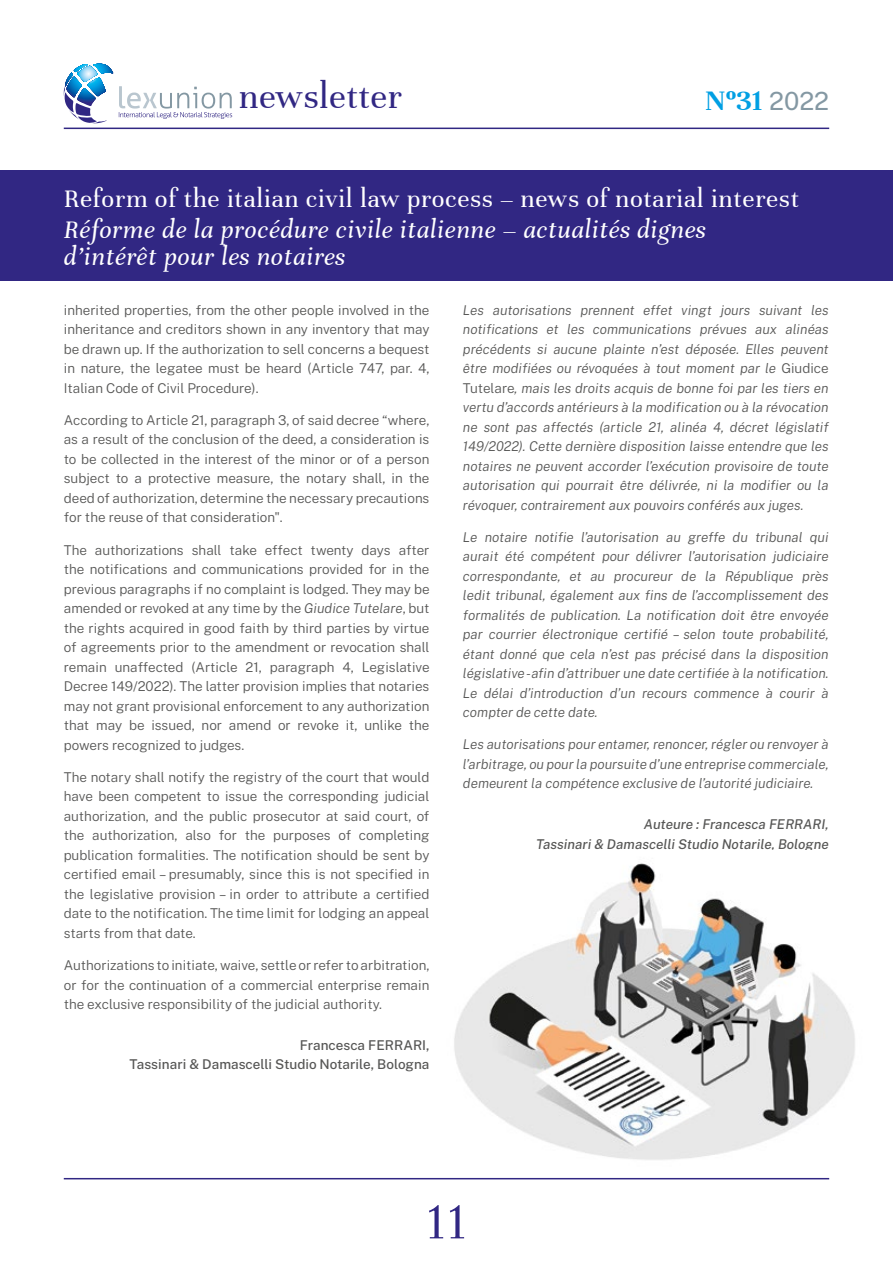
<style>
.page{position:relative;width:893px;height:1263px;background:#fff}
.page>*{position:absolute;margin:0;border:0;box-sizing:border-box;transform-origin:0 0}
.t1{font:54px "Unna";color:#312783}
.t2{font:37.5px "Unna";letter-spacing:.01em;color:#312783}
.t3{font:700 30.3px "Unna";color:#009fe3}
.t4{font:italic 27px/27px "Unna";letter-spacing:.025em;color:#fff}
.t5{font:27px "Unna";letter-spacing:.025em;color:#fff}
.t6{font:100 13.5px/19.5px "Public Sans";color:#575756;text-align:justify}
.t7{font:italic 100 13.5px/19.5px "Public Sans";color:#575756;text-align:justify}
.t8{font:italic 100 13.5px/19.5px "Public Sans";color:#575756;text-align:right}
.t9{font:100 13.5px/19.5px "Public Sans";color:#575756;text-align:right}
.s1{font-family:"Public Sans";font-weight:100;font-size:25.05px;color:#8498a3}
.s2{font-style:italic}
.s3{font-style:normal}
</style>
<div class="page">
<hr style="left:64px;top:128px;width:765px;height:1px;background:#312783">
<hr style="left:64px;top:1178px;width:765px;height:1px;background:#312783">
<svg style="left:119px;top:86px;width:113px;height:33px"></svg>
<svg style="left:64px;top:64px;width:49px;height:34px"></svg>
<div style="left:0;top:170px;width:893px;height:111px;background:#312783"></div>
<img style="left:454px;top:863px;width:401px;height:297px">
<h2 class="t2" style="left:239px;top:75px;width:165px">newsletter</h2>
<h3 class="t3" style="left:705px;top:83px;width:125px">Nº31 <span class="s1">2022</span></h3>
<h3 class="t5" style="left:64px;top:183px;width:737px">Reform of the italian civil law process – news of notarial interest</h3>
<h3 class="t4" style="left:64px;top:216px;width:643px">Réforme de la procédure civile italienne – actualités dignes d’intérêt pour les notaires</h3>
<p class="t6" style="left:64px;top:299px;width:367px">inherited properties, from the other people involved in the inheritance and creditors shown in any inventory that may be drawn up. If the authorization to sell concerns a bequest in nature, the legatee must be heard (Article 747, par. 4, Italian Code of Civil Procedure).</p>
<p class="t6" style="left:64px;top:409px;width:367px">According to Article 21, paragraph 3, of said decree “where, as a result of the conclusion of the deed, a consideration is to be collected in the interest of the minor or of a person subject to a protective measure, the notary shall, in the deed of authorization, determine the necessary precautions for the reuse of that consideration".</p>
<p class="t6" style="left:64px;top:539px;width:367px">The authorizations shall take effect twenty days after the notifications and communications provided for in the previous paragraphs if no complaint is lodged. They may be amended or revoked at any time by the <span class="s2">Giudice Tutelare</span>, but the rights acquired in good faith by third parties by virtue of agreements prior to the amendment or revocation shall remain unaffected (Article 21, paragraph 4, Legislative Decree 149/2022). The latter provision implies that notaries may not grant provisional enforcement to any authorization that may be issued, nor amend or revoke it, unlike the powers recognized to judges.</p>
<p class="t6" style="left:64px;top:766px;width:367px">The notary shall notify the registry of the court that would have been competent to issue the corresponding judicial authorization, and the public prosecutor at said court, of the authorization, also for the purposes of completing publication formalities. The notification should be sent by certified email – presumably, since this is not specified in the legislative provision – in order to attribute a certified date to the notification. The time limit for lodging an appeal starts from that date.</p>
<p class="t6" style="left:64px;top:955px;width:367px">Authorizations to initiate, waive, settle or refer to arbitration, or for the continuation of a commercial enterprise remain the exclusive responsibility of the judicial authority.</p>
<p class="t9" style="left:130px;top:1034px;width:301px">Francesca FERRARI,<br>Tassinari &amp; Damascelli Studio Notarile, Bologna</p>
<p class="t7" style="left:463px;top:300px;width:367px">Les autorisations prennent effet vingt jours suivant les notifications et les communications prévues aux alinéas précédents si aucune plainte n’est déposée. Elles peuvent être modifiées ou révoquées à tout moment par le <span class="s3">Giudice Tutelare</span>, mais les droits acquis de bonne foi par les tiers en vertu d’accords antérieurs à la modification ou à la révocation ne sont pas affectés (article 21, alinéa 4, décret législatif 149/2022). Cette dernière disposition laisse entendre que les notaires ne peuvent accorder l’exécution provisoire de toute autorisation qui pourrait être délivrée, ni la modifier ou la révoquer, contrairement aux pouvoirs conférés aux juges.</p>
<p class="t7" style="left:463px;top:527px;width:367px">Le notaire notifie l’autorisation au greffe du tribunal qui aurait été compétent pour délivrer l’autorisation judiciaire correspondante, et au procureur de la République près ledit tribunal, également aux fins de l’accomplissement des formalités de publication. La notification doit être envoyée par courrier électronique certifié – selon toute probabilité, étant donné que cela n’est pas précisé dans la disposition législative -afin d’attribuer une date certifiée à la notification.<br>Le délai d’introduction d’un recours commence à courir à compter de cette date.</p>
<p class="t7" style="left:463px;top:734px;width:367px">Les autorisations pour entamer, renoncer, régler ou renvoyer à l’arbitrage, ou pour la poursuite d’une entreprise commerciale, demeurent la compétence exclusive de l’autorité judiciaire.</p>
<p class="t8" style="left:536px;top:814px;width:294px">Auteure : Francesca FERRARI,<br>Tassinari &amp; Damascelli Studio Notarile, Bologne</p>
<h1 class="t1" style="left:426px;top:1191px;width:43px">11</h1>
</div>
